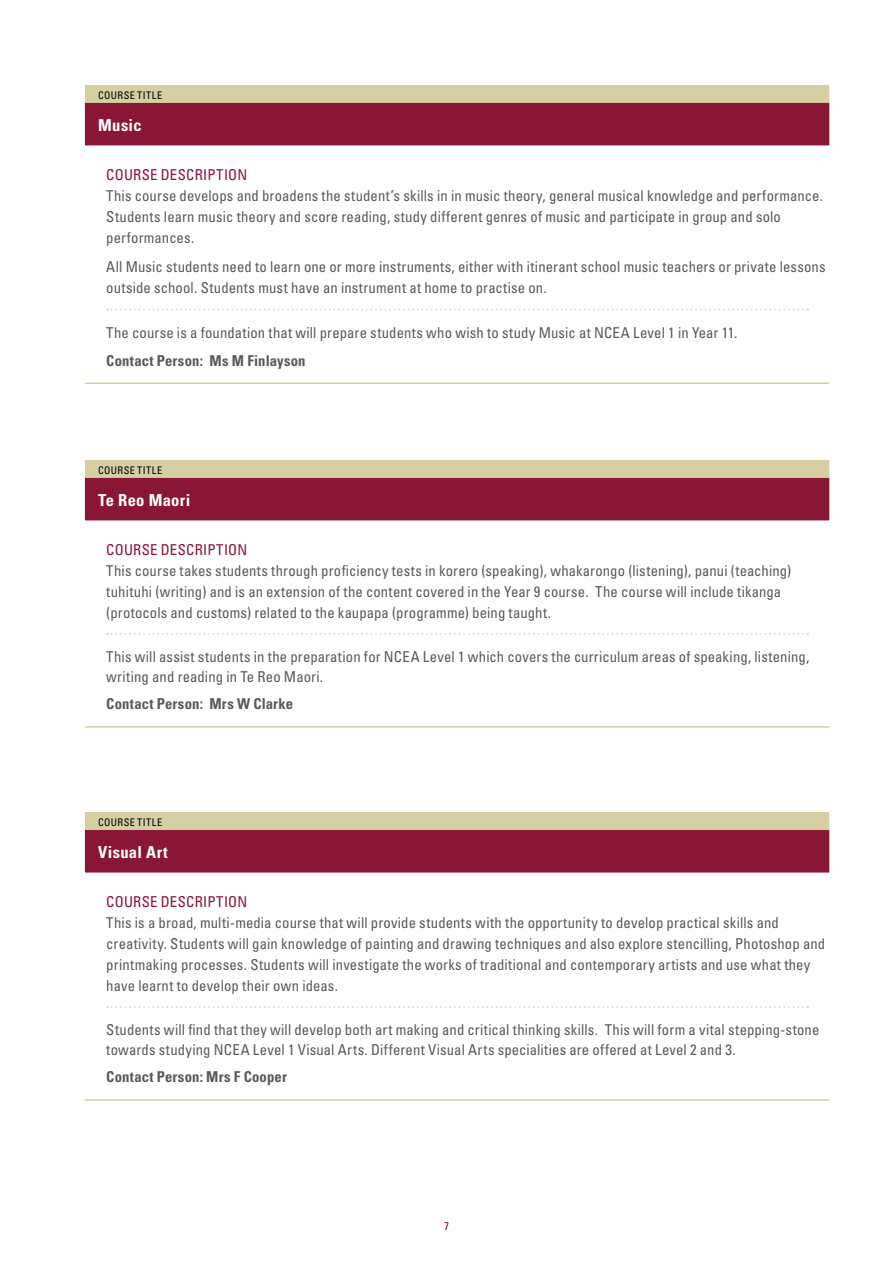
<style>
.page{position:relative;width:893px;height:1263px;background:#fff}
.page>*{position:absolute;margin:0;border:0;box-sizing:border-box;transform-origin:0 0}
.t1{font:700 condensed 16.5px "Univers";letter-spacing:.02em;color:#fff}
.t2{font:condensed 15px/21px "Univers";letter-spacing:.01em;color:#58595b}
.t3{font:700 condensed 15px "Univers";letter-spacing:.01em;color:#58595b}
.t4{font:condensed 15px "Univers";letter-spacing:.02em;color:#891635}
.t5{font:condensed 11.25px "Univers";color:#891635}
.t6{font:condensed 10.5px "Univers";letter-spacing:.04em;color:#000}
</style>
<div class="page">
<svg style="left:107px;top:309px;width:701px;height:1px"></svg>
<hr style="left:85px;top:382px;width:744px;height:2px;background:#d5cfa3">
<svg style="left:107px;top:633px;width:701px;height:2px"></svg>
<hr style="left:85px;top:726px;width:744px;height:2px;background:#d5cfa3">
<svg style="left:107px;top:1006px;width:701px;height:2px"></svg>
<hr style="left:85px;top:1099px;width:744px;height:2px;background:#d5cfa3">
<div style="left:85px;top:85px;width:744px;height:17px;background:#d5cfa3"></div>
<div style="left:85px;top:102px;width:744px;height:43px;background:#891635"></div>
<hr style="left:85px;top:145px;width:744px;height:1px;background:#891635">
<hr style="left:85px;top:102px;width:744px;height:1px;background:#d5cfa3">
<div style="left:85px;top:460px;width:744px;height:17px;background:#d5cfa3"></div>
<div style="left:85px;top:477px;width:744px;height:43px;background:#891635"></div>
<hr style="left:85px;top:520px;width:744px;height:1px;background:#891635">
<hr style="left:85px;top:477px;width:744px;height:1px;background:#d5cfa3">
<div style="left:85px;top:812px;width:744px;height:17px;background:#d5cfa3"></div>
<div style="left:85px;top:829px;width:744px;height:43px;background:#891635"></div>
<hr style="left:85px;top:872px;width:744px;height:1px;background:#891635">
<hr style="left:85px;top:829px;width:744px;height:1px;background:#d5cfa3">
<p class="t6" style="left:98px;top:89px;width:66px">COURSE TITLE</p>
<p class="t1" style="left:98px;top:115px;width:45px">Music</p>
<p class="t4" style="left:106px;top:165px;width:142px">COURSE DESCRIPTION</p>
<p class="t2" style="left:106px;top:184px;width:718px">This course develops and broadens the student’s skills in in music theory, general musical knowledge and performance.<br>Students learn music theory and score reading, study different genres of music and participate in group and solo performances.</p>
<p class="t2" style="left:106px;top:256px;width:721px">All Music students need to learn one or more instruments, either with itinerant school music teachers or private lessons outside school. Students must have an instrument at home to practise on.</p>
<p class="t2" style="left:106px;top:322px;width:633px">The course is a foundation that will prepare students who wish to study Music at NCEA Level 1 in Year 11.</p>
<p class="t3" style="left:106px;top:351px;width:201px">Contact Person: Ms M Finlayson</p>
<p class="t6" style="left:98px;top:464px;width:66px">COURSE TITLE</p>
<p class="t1" style="left:98px;top:490px;width:94px">Te Reo Maori</p>
<p class="t4" style="left:106px;top:540px;width:142px">COURSE DESCRIPTION</p>
<p class="t2" style="left:106px;top:559px;width:686px">This course takes students through proficiency tests in korero (speaking), whakarongo (listening), panui (teaching) tuhituhi (writing) and is an extension of the content covered in the Year 9 course. The course will include tikanga (protocols and customs) related to the kaupapa (programme) being taught.</p>
<p class="t2" style="left:106px;top:647px;width:705px;line-height:19.2px">This will assist students in the preparation for NCEA Level 1 which covers the curriculum areas of speaking, listening, writing and reading in Te Reo Maori.</p>
<p class="t3" style="left:106px;top:695px;width:188px">Contact Person: Mrs W Clarke</p>
<p class="t6" style="left:98px;top:816px;width:66px">COURSE TITLE</p>
<p class="t1" style="left:98px;top:842px;width:71px">Visual Art</p>
<p class="t4" style="left:106px;top:892px;width:142px">COURSE DESCRIPTION</p>
<p class="t2" style="left:106px;top:911px;width:720px">This is a broad, multi-media course that will provide students with the opportunity to develop practical skills and creativity. Students will gain knowledge of painting and drawing techniques and also explore stencilling, Photoshop and printmaking processes. Students will investigate the works of traditional and contemporary artists and use what they have learnt to develop their own ideas.</p>
<p class="t2" style="left:106px;top:1020px;width:714px;line-height:19.2px">Students will find that they will develop both art making and critical thinking skills. This will form a vital stepping-stone towards studying NCEA Level 1 Visual Arts. Different Visual Arts specialities are offered at Level 2 and 3.</p>
<p class="t3" style="left:106px;top:1068px;width:182px">Contact Person: Mrs F Cooper</p>
<p class="t5" style="left:444px;top:1218px;width:6px">7</p>
</div>
